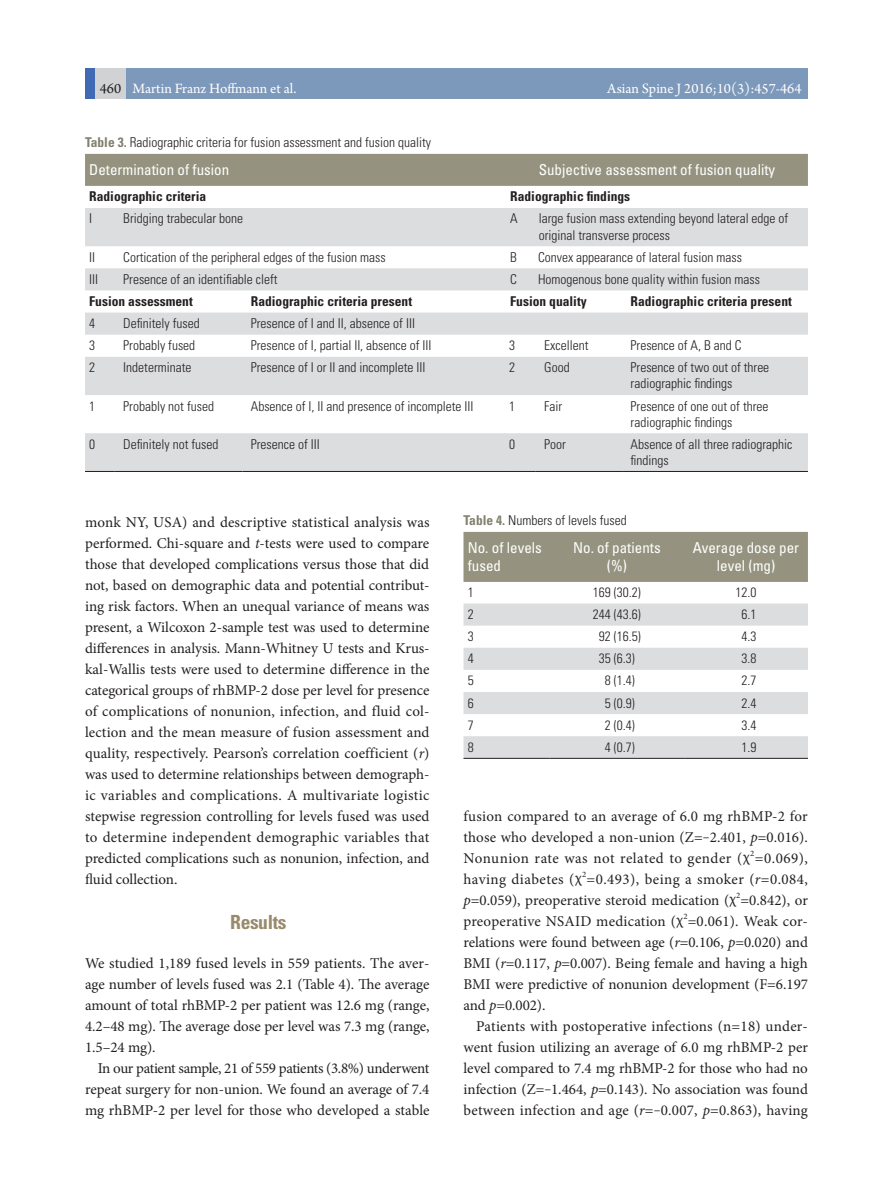
<style>
.page{position:relative;width:893px;height:1191px;background:#fff}
.page>*{position:absolute;margin:0;border:0;box-sizing:border-box;transform-origin:0 0}
.본문_대제목{font:700 condensed 19.5px "Univers LT Std";letter-spacing:-.02em;color:#998a6b}
.본문_내용{font:15px/21px "Minion Pro";color:#231f20;text-align:justify}
.본문_내용_첫문단{font:15px/21px "Minion Pro";letter-spacing:-.005em;color:#231f20;text-align:justify}
.표_머리행{font:condensed 15px/18px "Univers LT Std";color:#fff}
.t1{font:15px "Arno Pro";color:#fff}
.표_본문{font:300 condensed 13.5px/16.2px "Univers LT Std";color:#231f20}
.표_그림설명{font:300 condensed 13.5px "Univers LT Std";color:#231f20}
.표_본문-2{font:700 condensed 13.5px "Univers LT Std";color:#231f20}
.표_왼쪽행{font:700 condensed 13.5px "Univers LT Std";color:#231f20}
.표_왼쪽행-2{font:300 condensed 13.5px "Univers LT Std";color:#231f20}
.s1{color:#231f20}
.s2{font-weight:700;color:#82806e}
.s3{font-style:italic}
.s4{font-size:13.95px}
.s5{font-size:14.25px}
</style>
<div class="page">
<div style="left:85px;top:68px;width:58px;height:31px;background:#d1d2d4"></div>
<div style="left:126px;top:68px;width:682px;height:31px;background:#7c98bb"></div>
<div style="left:85px;top:68px;width:10px;height:31px;background:#406ab4"></div>
<div style="left:85px;top:154px;width:723px;height:32px;background:#95937f"></div>
<svg style="left:85px;top:208px;width:723px;height:263px;fill:#dcdddf"></svg>
<hr style="left:85px;top:471px;width:30px;height:1px;background:#231f20">
<hr style="left:115px;top:471px;width:127px;height:1px;background:#231f20">
<hr style="left:242px;top:471px;width:264px;height:1px;background:#231f20">
<hr style="left:506px;top:471px;width:30px;height:1px;background:#231f20">
<hr style="left:536px;top:471px;width:86px;height:1px;background:#231f20">
<hr style="left:622px;top:471px;width:186px;height:1px;background:#231f20">
<div style="left:463px;top:532px;width:345px;height:50px;background:#95937f"></div>
<svg style="left:463px;top:603px;width:345px;height:155px;fill:#dcdddf"></svg>
<hr style="left:463px;top:758px;width:87px;height:1px;background:#231f20">
<hr style="left:550px;top:758px;width:134px;height:1px;background:#231f20">
<hr style="left:684px;top:758px;width:124px;height:1px;background:#231f20">
<p class="t1" style="left:100px;top:80px;width:198px"><span class="s1">460</span> Martin Franz Hoffmann et al.</p>
<p class="t1" style="left:607px;top:80px;width:196px">Asian Spine J 2016;10(3):457-464</p>
<p class="표_그림설명" style="left:85px;top:134px;width:348px"><span class="s2">Table 3.</span> Radiographic criteria for fusion assessment and fusion quality</p>
<p class="표_머리행" style="left:89px;top:160px;width:141px">Determination of fusion</p>
<p class="표_머리행" style="left:539px;top:160px;width:238px">Subjective assessment of fusion quality</p>
<p class="표_왼쪽행" style="left:89px;top:188px;width:119px">Radiographic criteria</p>
<p class="표_본문-2" style="left:510px;top:188px;width:122px">Radiographic findings</p>
<p class="표_왼쪽행-2" style="left:89px;top:211px;width:4px">I</p>
<p class="표_본문" style="left:123px;top:211px;width:121px">Bridging trabecular bone</p>
<p class="표_본문" style="left:510px;top:211px;width:9px">A</p>
<p class="표_본문" style="left:539px;top:211px;width:251px">large fusion mass extending beyond lateral edge of original transverse process</p>
<p class="표_왼쪽행-2" style="left:89px;top:249px;width:7px">II</p>
<p class="표_본문" style="left:123px;top:249px;width:264px">Cortication of the peripheral edges of the fusion mass</p>
<p class="표_본문" style="left:510px;top:249px;width:8px">B</p>
<p class="표_본문" style="left:538px;top:249px;width:205px">Convex appearance of lateral fusion mass</p>
<p class="표_왼쪽행-2" style="left:89px;top:271px;width:10px">III</p>
<p class="표_본문" style="left:123px;top:271px;width:156px">Presence of an identifiable cleft</p>
<p class="표_본문" style="left:510px;top:271px;width:8px">C</p>
<p class="표_본문" style="left:538px;top:271px;width:223px">Homogenous bone quality within fusion mass</p>
<p class="표_왼쪽행" style="left:89px;top:293px;width:105px">Fusion assessment</p>
<p class="표_본문-2" style="left:251px;top:293px;width:163px">Radiographic criteria present</p>
<p class="표_본문-2" style="left:510px;top:293px;width:78px">Fusion quality</p>
<p class="표_본문-2" style="left:631px;top:293px;width:163px">Radiographic criteria present</p>
<p class="표_왼쪽행-2" style="left:89px;top:315px;width:7px">4</p>
<p class="표_본문" style="left:123px;top:315px;width:78px">Definitely fused</p>
<p class="표_본문" style="left:251px;top:315px;width:166px">Presence of I and II, absence of III</p>
<p class="표_왼쪽행-2" style="left:89px;top:337px;width:7px">3</p>
<p class="표_본문" style="left:123px;top:337px;width:73px">Probably fused</p>
<p class="표_본문" style="left:251px;top:337px;width:182px">Presence of I, partial II, absence of III</p>
<p class="표_본문" style="left:509px;top:337px;width:7px">3</p>
<p class="표_본문" style="left:544px;top:337px;width:46px">Excellent</p>
<p class="표_본문" style="left:631px;top:337px;width:112px">Presence of A, B and C</p>
<p class="표_왼쪽행-2" style="left:89px;top:359px;width:7px">2</p>
<p class="표_본문" style="left:123px;top:359px;width:70px">Indeterminate</p>
<p class="표_본문" style="left:251px;top:359px;width:176px">Presence of I or II and incomplete III</p>
<p class="표_본문" style="left:509px;top:359px;width:7px">2</p>
<p class="표_본문" style="left:544px;top:359px;width:27px">Good</p>
<p class="표_본문" style="left:631px;top:359px;width:140px">Presence of two out of three</p>
<p class="표_본문" style="left:631px;top:376px;width:103px">radiographic findings</p>
<p class="표_왼쪽행-2" style="left:89px;top:397px;width:7px">1</p>
<p class="표_본문" style="left:123px;top:398px;width:92px">Probably not fused</p>
<p class="표_본문" style="left:251px;top:398px;width:224px">Absence of I, II and presence of incomplete III</p>
<p class="표_본문" style="left:509px;top:398px;width:7px">1</p>
<p class="표_본문" style="left:544px;top:398px;width:19px">Fair</p>
<p class="표_본문" style="left:631px;top:398px;width:139px">Presence of one out of three</p>
<p class="표_본문" style="left:631px;top:414px;width:103px">radiographic findings</p>
<p class="표_왼쪽행-2" style="left:89px;top:436px;width:7px">0</p>
<p class="표_본문" style="left:123px;top:436px;width:97px">Definitely not fused</p>
<p class="표_본문" style="left:251px;top:436px;width:70px">Presence of III</p>
<p class="표_본문" style="left:509px;top:436px;width:7px">0</p>
<p class="표_본문" style="left:544px;top:436px;width:23px">Poor</p>
<p class="표_본문" style="left:631px;top:436px;width:163px">Absence of all three radiographic findings</p>
<p class="본문_내용" style="left:85px;top:511px;width:346px">monk NY, USA) and descriptive statistical analysis was performed. Chi-square and <span class="s3">t</span>-tests were used to compare those that developed complications versus those that did not, based on demographic data and potential contribut&shy;ing risk factors. When an unequal variance of means was present, a Wilcoxon 2-sample test was used to determine differences in analysis. Mann-Whitney U tests and Krus&shy;kal-Wallis tests were used to determine difference in the categorical groups of rhBMP-2 dose per level for presence of complications of nonunion, infection, and fluid col&shy;lection and the mean measure of fusion assessment and quality, respectively. Pearson’s correlation coefficient (<span class="s3">r</span>) was used to determine relationships between demograph&shy;ic variables and complications. A multivariate logistic stepwise regression controlling for levels fused was used to determine independent demographic variables that predicted complications such as nonunion, infection, and fluid collection.</p>
<p class="본문_대제목" style="left:230px;top:910px;width:58px">Results</p>
<p class="본문_내용_첫문단" style="left:85px;top:952px;width:346px">We studied 1,189 fused levels in 559 patients. The aver&shy;age number of levels fused was 2.1 (Table 4). The average amount of total rhBMP-2 per patient was 12.6 mg (range, 4.2–48 mg). The average dose per level was 7.3 mg (range, 1.5–24 mg).</p>
<p class="본문_내용" style="left:85px;top:1057px;width:346px;text-indent:13px">In our patient sample, 21 of 559 patients (3.8%) underwent repeat surgery for non-union. We found an average of 7.4 mg rhBMP-2 per level for those who developed a stable</p>
<p class="표_그림설명" style="left:463px;top:512px;width:165px"><span class="s2">Table 4.</span> Numbers of levels fused</p>
<p class="표_머리행" style="left:468px;top:538px;width:76px">No. of levels fused</p>
<p class="표_머리행" style="left:573px;top:538px;width:89px">No. of patients</p>
<p class="표_머리행" style="left:607px;top:556px;width:22px">(%)</p>
<p class="표_머리행" style="left:693px;top:538px;width:108px;text-align:center">Average dose per level (mg)</p>
<p class="표_왼쪽행-2" style="left:468px;top:584px;width:7px">1</p>
<p class="표_본문" style="left:593px;top:584px;width:49px">169 (30.2)</p>
<p class="표_본문" style="left:736px;top:584px;width:22px">12.0</p>
<p class="표_왼쪽행-2" style="left:468px;top:606px;width:7px">2</p>
<p class="표_본문" style="left:593px;top:606px;width:49px">244 (43.6)</p>
<p class="표_본문" style="left:742px;top:606px;width:16px">6.1</p>
<p class="표_왼쪽행-2" style="left:468px;top:628px;width:7px">3</p>
<p class="표_본문" style="left:599px;top:628px;width:43px">92 (16.5)</p>
<p class="표_본문" style="left:742px;top:628px;width:16px">4.3</p>
<p class="표_왼쪽행-2" style="left:468px;top:650px;width:7px">4</p>
<p class="표_본문" style="left:599px;top:650px;width:37px">35 (6.3)</p>
<p class="표_본문" style="left:742px;top:650px;width:16px">3.8</p>
<p class="표_왼쪽행-2" style="left:468px;top:672px;width:7px">5</p>
<p class="표_본문" style="left:605px;top:672px;width:31px">8 (1.4)</p>
<p class="표_본문" style="left:742px;top:672px;width:16px">2.7</p>
<p class="표_왼쪽행-2" style="left:468px;top:694px;width:7px">6</p>
<p class="표_본문" style="left:605px;top:694px;width:31px">5 (0.9)</p>
<p class="표_본문" style="left:742px;top:694px;width:16px">2.4</p>
<p class="표_왼쪽행-2" style="left:468px;top:716px;width:7px">7</p>
<p class="표_본문" style="left:605px;top:717px;width:31px">2 (0.4)</p>
<p class="표_본문" style="left:742px;top:717px;width:16px">3.4</p>
<p class="표_왼쪽행-2" style="left:468px;top:739px;width:7px">8</p>
<p class="표_본문" style="left:605px;top:739px;width:31px">4 (0.7)</p>
<p class="표_본문" style="left:742px;top:739px;width:16px">1.9</p>
<p class="본문_내용" style="left:463px;top:805px;width:346px">fusion compared to an average of 6.0 mg rhBMP-2 for those who developed a non-union (Z=<span class="s4">–</span>2.401, <span class="s3">p</span>=0.016).<br>Nonunion rate was not related to gender (<span class="s5">χ</span><sup>2</sup>=0.069), having diabetes (<span class="s5">χ</span><sup>2</sup>=0.493), being a smoker (<span class="s3">r</span>=0.084, <span class="s3">p</span>=0.059), preoperative steroid medication (<span class="s5">χ</span><sup>2</sup>=0.842), or preoperative NSAID medication (<span class="s5">χ</span><sup>2</sup>=0.061). Weak cor&shy;relations were found between age (<span class="s3">r</span>=0.106, <span class="s3">p</span>=0.020) and BMI (<span class="s3">r</span>=0.117, <span class="s3">p</span>=0.007). Being female and having a high BMI were predictive of nonunion development (F=6.197 and <span class="s3">p</span>=0.002).</p>
<p class="본문_내용" style="left:463px;top:1015px;width:346px;text-indent:13px">Patients with postoperative infections (n=18) under&shy;went fusion utilizing an average of 6.0 mg rhBMP-2 per level compared to 7.4 mg rhBMP-2 for those who had no infection (Z=<span class="s4">–</span>1.464, <span class="s3">p</span>=0.143). No association was found between infection and age (<span class="s3">r</span>=<span class="s4">–</span>0.007, <span class="s3">p</span>=0.863), having</p>
</div>
